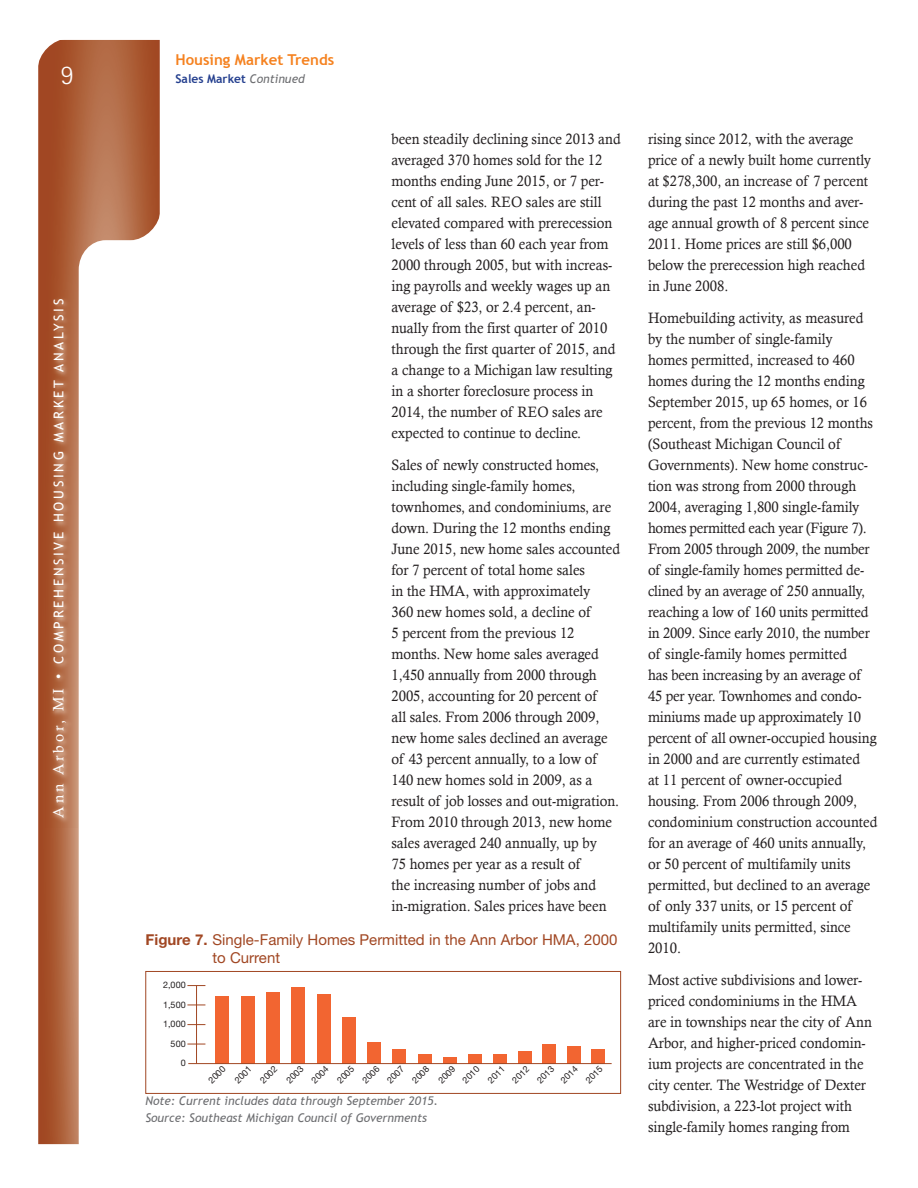
<style>
.page{position:relative;width:918px;height:1188px;background:#fff}
.page>*{position:absolute;margin:0;border:0;box-sizing:border-box;transform-origin:0 0}
.t1{font:300 27px "Rotis Sans Serif";color:#fff}
.t2{font:15px/21px "Calisto";color:#231f20;scale:.95 1}
.t3{font:15px/18px "Helvetica Neue";color:#a14723}
.t4{font:700 15px "Trebuchet MS";color:#f58220}
.t5{font:13.5px "Trebuchet MS";letter-spacing:.2em;color:#fff}
.t6{font:italic 12px "Trebuchet MS";color:#6d6e71}
.t7{font:700 12px "Trebuchet MS";color:#25408f}
.t8{font:9px/19.5px "Helvetica Neue";color:#231f20;text-align:right}
.s1{font-family:"Calisto";font-size:15px}
.s2{font-weight:400;font-style:italic;color:#6d6e71}
.s3{font-weight:700}
</style>
<div class="page">
<svg style="left:38px;top:40px;width:122px;height:1104px;background:#af6440"></svg>
<svg style="left:79px;top:240px;width:81px;height:904px"></svg>
<svg style="left:38px;top:39px;width:30px;height:30px"></svg>
<svg style="left:130px;top:210px;width:30px;height:36px"></svg>
<img style="left:46px;top:290px;width:31px;height:537px">
<div style="left:145px;top:971px;width:476px;height:123px;border:1px solid #a14723"></div>
<hr style="left:196px;top:986px;width:1px;height:78px;background:#a14723">
<div style="left:368px;top:1042px;width:13px;height:22px;background:#f26531"></div>
<div style="left:392px;top:1049px;width:14px;height:15px;background:#f26531"></div>
<div style="left:418px;top:1054px;width:14px;height:10px;background:#f26531"></div>
<div style="left:443px;top:1057px;width:14px;height:7px;background:#f26531"></div>
<div style="left:468px;top:1054px;width:14px;height:10px;background:#f26531"></div>
<div style="left:493px;top:1054px;width:14px;height:10px;background:#f26531"></div>
<div style="left:518px;top:1051px;width:14px;height:13px;background:#f26531"></div>
<div style="left:542px;top:1044px;width:14px;height:20px;background:#f26531"></div>
<div style="left:591px;top:1049px;width:14px;height:15px;background:#f26531"></div>
<div style="left:567px;top:1046px;width:14px;height:18px;background:#f26531"></div>
<div style="left:266px;top:992px;width:14px;height:72px;background:#f26531"></div>
<div style="left:317px;top:994px;width:14px;height:70px;background:#f26531"></div>
<div style="left:342px;top:1017px;width:14px;height:47px;background:#f26531"></div>
<div style="left:291px;top:987px;width:14px;height:77px;background:#f26531"></div>
<div style="left:215px;top:996px;width:14px;height:68px;background:#f26531"></div>
<div style="left:241px;top:996px;width:14px;height:68px;background:#f26531"></div>
<hr style="left:188px;top:1063px;width:424px;height:1px;background:#a14723">
<svg style="left:187px;top:985px;width:18px;height:1px"></svg>
<svg style="left:187px;top:1005px;width:18px;height:1px"></svg>
<svg style="left:187px;top:1024px;width:18px;height:1px"></svg>
<svg style="left:187px;top:1044px;width:18px;height:1px"></svg>
<h1 class="t1" style="left:61px;top:60px;width:14px">9</h1>
<p class="t5" style="left:51px;top:818px;width:520px;rotate:-90deg"><span class="s1">Ann Arbor, MI •</span> COMPREHENSIVE HOUSING MARKET ANALYSIS</p>
<p class="t4" style="left:176px;top:50px;width:160px">Housing Market Trends</p>
<p class="t7" style="left:176px;top:71px;width:131px">Sales Market <span class="s2">Continued</span></p>
<p class="t2" style="left:392px;top:128px;width:243px">been steadily declining since 2013 and averaged 370 homes sold for the 12 months ending June 2015, or 7 per&shy;cent of all sales. REO sales are still elevated compared with prerecession levels of less than 60 each year from 2000 through 2005, but with increas&shy;ing payrolls and weekly wages up an average of $23, or 2.4 percent, an&shy;nually from the first quarter of 2010 through the first quarter of 2015, and a change to a Michigan law resulting in a shorter foreclosure process in 2014, the number of REO sales are expected to continue to decline.</p>
<p class="t2" style="left:392px;top:454px;width:242px">Sales of newly constructed homes, including single-family homes, townhomes, and condominiums, are down. During the 12 months ending June 2015, new home sales accounted for 7 percent of total home sales<br>in the HMA, with approximately<br>360 new homes sold, a decline of<br>5 percent from the previous 12 months. New home sales averaged 1,450 annually from 2000 through 2005, accounting for 20 percent of<br>all sales. From 2006 through 2009, new home sales declined an average of 43 percent annually, to a low of 140 new homes sold in 2009, as a result of job losses and out-migration.<br>From 2010 through 2013, new home sales averaged 240 annually, up by<br>75 homes per year as a result of<br>the increasing number of jobs and in-migration. Sales prices have been</p>
<p class="t3" style="left:213px;top:931px;width:406px;text-indent:-67px"><span class="s3">Figure 7.</span> Single-Family Homes Permitted in the Ann Arbor HMA, 2000 to Current</p>
<p class="t8" style="left:163px;top:975px;width:24px">2,000<br>1,500<br>1,000<br>500<br>0</p>
<p class="t8" style="left:382px;top:1075px;width:22px;rotate:-45deg">2007</p>
<p class="t8" style="left:407px;top:1075px;width:22px;rotate:-45deg">2008</p>
<p class="t8" style="left:433px;top:1074px;width:22px;rotate:-45deg">2009</p>
<p class="t8" style="left:457px;top:1075px;width:22px;rotate:-45deg">2010</p>
<p class="t8" style="left:482px;top:1075px;width:22px;rotate:-45deg">2011</p>
<p class="t8" style="left:507px;top:1075px;width:22px;rotate:-45deg">2012</p>
<p class="t8" style="left:532px;top:1075px;width:22px;rotate:-45deg">2013</p>
<p class="t8" style="left:555px;top:1075px;width:22px;rotate:-45deg">2014</p>
<p class="t8" style="left:580px;top:1075px;width:22px;rotate:-45deg">2015</p>
<p class="t8" style="left:203px;top:1074px;width:22px;rotate:-45deg">2000</p>
<p class="t8" style="left:229px;top:1075px;width:22px;rotate:-45deg">2001</p>
<p class="t8" style="left:255px;top:1075px;width:22px;rotate:-45deg">2002</p>
<p class="t8" style="left:281px;top:1075px;width:22px;rotate:-45deg">2003</p>
<p class="t8" style="left:306px;top:1075px;width:22px;rotate:-45deg">2004</p>
<p class="t8" style="left:332px;top:1075px;width:22px;rotate:-45deg">2005</p>
<p class="t8" style="left:357px;top:1075px;width:22px;rotate:-45deg">2006</p>
<p class="t6" style="left:145px;top:1094px;width:294px">Note: Current includes data through September 2015.</p>
<p class="t6" style="left:145px;top:1111px;width:283px">Source: Southeast Michigan Council of Governments</p>
<p class="t2" style="left:648px;top:128px;width:236px">rising since 2012, with the average price of a newly built home currently at $278,300, an increase of 7 percent during the past 12 months and aver&shy;age annual growth of 8 percent since<br>2011. Home prices are still $6,000 below the prerecession high reached in June 2008.</p>
<p class="t2" style="left:648px;top:307px;width:243px">Homebuilding activity, as measured by the number of single-family<br>homes permitted, increased to 460 homes during the 12 months ending September 2015, up 65 homes, or 16 percent, from the previous 12 months (Southeast Michigan Council of Governments). New home construc&shy;tion was strong from 2000 through 2004, averaging 1,800 single-family homes permitted each year (Figure 7).<br>From 2005 through 2009, the number of single-family homes permitted de&shy;clined by an average of 250 annually, reaching a low of 160 units permitted in 2009. Since early 2010, the number of single-family homes permitted<br>has been increasing by an average of 45 per year. Townhomes and condo&shy;miniums made up approximately 10 percent of all owner-occupied housing in 2000 and are currently estimated<br>at 11 percent of owner-occupied housing. From 2006 through 2009, condominium construction accounted for an average of 460 units annually, or 50 percent of multifamily units permitted, but declined to an average of only 337 units, or 15 percent of multifamily units permitted, since 2010.</p>
<p class="t2" style="left:648px;top:969px;width:237px">Most active subdivisions and lower&shy;priced condominiums in the HMA are in townships near the city of Ann Arbor, and higher-priced condomin&shy;ium projects are concentrated in the city center. The Westridge of Dexter subdivision, a 223-lot project with single-family homes ranging from</p>
</div>
